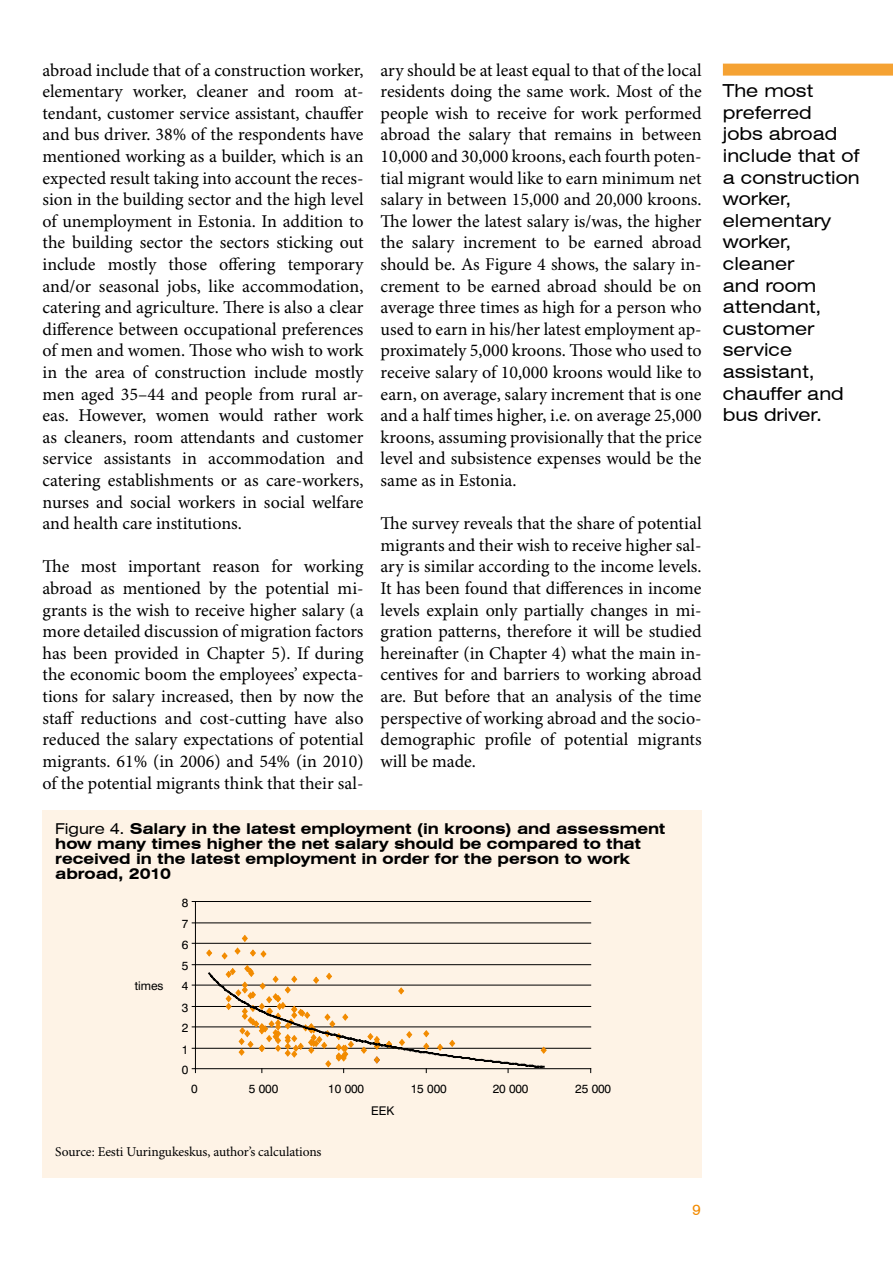
<style>
.page{position:relative;width:893px;height:1263px;background:#fff}
.page>*{position:absolute;margin:0;border:0;box-sizing:border-box;transform-origin:0 0}
.t1{font:18px/21.6px "Minion Pro";color:#000;text-align:justify}
.t2{font:expanded 18px/21.6px "Swiss 721 BT";color:#000}
.t3{font:700 expanded 15px/15px "Swiss 721 BT";letter-spacing:-.005em;color:#000}
.t4{font:15px "Swiss 721 BT";color:#f28b00}
.t5{font:13.5px "Minion Pro";letter-spacing:-.005em;color:#000}
.t6{font:12px "Swiss 721 BT";letter-spacing:-.015em;color:#000}
.s1{font-weight:400}
</style>
<div class="page">
<div style="left:43px;top:810px;width:659px;height:367px;background:#fef3e6"></div>
<hr style="left:195px;top:901px;width:1px;height:168px;background:#000">
<hr style="left:196px;top:1048px;width:395px;height:1px;background:#000">
<hr style="left:196px;top:1027px;width:395px;height:1px;background:#000">
<hr style="left:196px;top:1006px;width:395px;height:1px;background:#000">
<hr style="left:196px;top:985px;width:395px;height:1px;background:#000">
<hr style="left:196px;top:964px;width:395px;height:1px;background:#000">
<hr style="left:196px;top:943px;width:395px;height:1px;background:#000">
<hr style="left:196px;top:923px;width:395px;height:1px;background:#000">
<hr style="left:196px;top:901px;width:395px;height:1px;background:#000">
<hr style="left:196px;top:1068px;width:395px;height:1px;background:#000">
<svg style="left:206px;top:934px;width:341px;height:138px"></svg>
<div style="left:723px;top:64px;width:170px;height:12px;background:#f5a233"></div>
<p class="t1" style="left:43px;top:60px;width:323px">abroad include that of a construction worker, elementary worker, cleaner and room at&shy;tendant, customer service assistant, chauffer and bus driver. 38% of the respondents have mentioned working as a builder, which is an expected result taking into account the reces&shy;sion in the building sector and the high level of unemployment in Estonia. In addition to the building sector the sectors sticking out include mostly those offering temporary and/or seasonal jobs, like accommodation, catering and agriculture. There is also a clear difference between occupational preferences of men and women. Those who wish to work in the area of construction include mostly men aged 35–44 and people from rural ar&shy;eas. However, women would rather work as cleaners, room attendants and customer service assistants in accommodation and catering establishments or as care-workers, nurses and social workers in social welfare and health care institutions.</p>
<p class="t1" style="left:43px;top:557px;width:323px">The most important reason for working abroad as mentioned by the potential mi&shy;grants is the wish to receive higher salary (a more detailed discussion of migration factors has been provided in Chapter 5). If during the economic boom the employees’ expecta&shy;tions for salary increased, then by now the staff reductions and cost-cutting have also reduced the salary expectations of potential migrants. 61% (in 2006) and 54% (in 2010) of the potential migrants think that their sal-</p>
<p class="t1" style="left:381px;top:60px;width:323px">ary should be at least equal to that of the local residents doing the same work. Most of the people wish to receive for work performed abroad the salary that remains in between 10,000 and 30,000 kroons, each fourth poten&shy;tial migrant would like to earn minimum net salary in between 15,000 and 20,000 kroons.<br>The lower the latest salary is/was, the higher the salary increment to be earned abroad should be. As Figure 4 shows, the salary in&shy;crement to be earned abroad should be on average three times as high for a person who used to earn in his/her latest employment ap&shy;proximately 5,000 kroons. Those who used to receive salary of 10,000 kroons would like to earn, on average, salary increment that is one and a half times higher, i.e. on average 25,000 kroons, assuming provisionally that the price level and subsistence expenses would be the same as in Estonia.</p>
<p class="t1" style="left:381px;top:513px;width:323px">The survey reveals that the share of potential migrants and their wish to receive higher sal&shy;ary is similar according to the income levels.<br>It has been found that differences in income levels explain only partially changes in mi&shy;gration patterns, therefore it will be studied hereinafter (in Chapter 4) what the main in&shy;centives for and barriers to working abroad are. But before that an analysis of the time perspective of working abroad and the socio&shy;demographic profile of potential migrants will be made.</p>
<p class="t3" style="left:55px;top:821px;width:611px"><span class="s1">Figure 4.</span> Salary in the latest employment (in kroons) and assessment how many times higher the net salary should be compared to that received in the latest employment in order for the person to work abroad, 2010</p>
<p class="t6" style="left:182px;top:895px;width:8px">8</p>
<p class="t6" style="left:182px;top:917px;width:8px">7</p>
<p class="t6" style="left:182px;top:937px;width:8px">6</p>
<p class="t6" style="left:135px;top:979px;width:30px">times</p>
<p class="t6" style="left:182px;top:958px;width:8px">5</p>
<p class="t6" style="left:182px;top:979px;width:8px">4</p>
<p class="t6" style="left:182px;top:1000px;width:8px">3</p>
<p class="t6" style="left:182px;top:1021px;width:8px">2</p>
<p class="t6" style="left:182px;top:1042px;width:8px">1</p>
<p class="t6" style="left:182px;top:1062px;width:8px">0</p>
<p class="t6" style="left:191px;top:1081px;width:8px">0</p>
<p class="t6" style="left:249px;top:1081px;width:31px">5 000</p>
<p class="t6" style="left:328px;top:1081px;width:37px">10 000</p>
<p class="t6" style="left:411px;top:1081px;width:37px">15 000</p>
<p class="t6" style="left:493px;top:1081px;width:37px">20 000</p>
<p class="t6" style="left:575px;top:1081px;width:37px">25 000</p>
<p class="t6" style="left:371px;top:1103px;width:24px">EEK</p>
<p class="t5" style="left:55px;top:1143px;width:268px">Source: Eesti Uuringukeskus, author’s calculations</p>
<p class="t4" style="left:692px;top:1200px;width:10px">9</p>
<p class="t2" style="left:723px;top:80px;width:138px">The most preferred<br>jobs abroad include that of a construction worker, elementary worker, cleaner<br>and room attendant, customer service assistant, chauffer and bus driver.</p>
</div>
